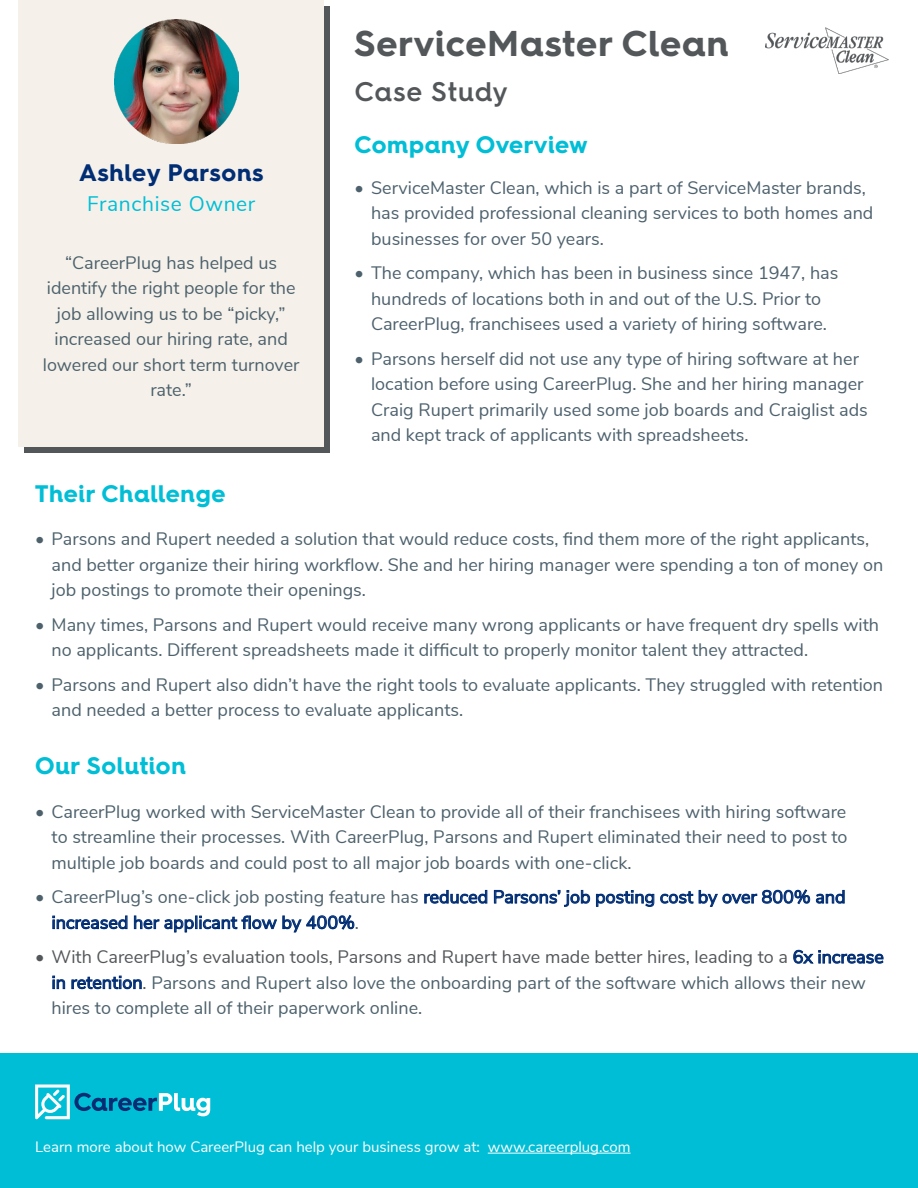
<style>
.page{position:relative;width:918px;height:1188px;background:#fff}
.page>*{position:absolute;margin:0;border:0;box-sizing:border-box;transform-origin:0 0}
.t1{font:700 36px "Hurme Geometric Sans 4";letter-spacing:.03em;color:#53575a}
.t2{font:600 27px "Hurme Geometric Sans 4";letter-spacing:.025em;color:#53575a}
.t3{font:700 24px "Hurme Geometric Sans 4";letter-spacing:.03em;color:#00bed6}
.t4{font:700 24px "Hurme Geometric Sans 4";letter-spacing:.025em;color:#002d74}
.t5{font:21px "Nunito Sans";letter-spacing:.03em;color:#00bed6}
.t6{font:18px/25.5px "Nunito Sans";color:#4d616c}
.t7{font:18px/25.5px "Nunito Sans";color:#4d616d}
.t8{font:18px/25.5px "Nunito Sans";color:#002d74}
.t9{font:15px "Nunito Sans";color:#fff}
.s1{color:#4d616c}
.s2{color:#53575a}
.s3{color:#002d74}
</style>
<div class="page">
<div style="left:24px;top:7px;width:306px;height:446px;background:#53575a"></div>
<div style="left:0;top:1053px;width:918px;height:135px;background:#00bed6"></div>
<div style="left:18px;top:1px;width:306px;height:446px;background:#f5f1ea"></div>
<img style="left:765px;top:28px;width:124px;height:45px">
<svg style="left:425px;top:890px;width:62px;height:13px"></svg>
<svg style="left:494px;top:890px;width:96px;height:17px"></svg>
<svg style="left:596px;top:891px;width:58px;height:16px"></svg>
<svg style="left:661px;top:892px;width:32px;height:11px"></svg>
<svg style="left:699px;top:890px;width:18px;height:16px"></svg>
<svg style="left:723px;top:890px;width:87px;height:14px"></svg>
<svg style="left:816px;top:890px;width:28px;height:13px"></svg>
<svg style="left:53px;top:916px;width:74px;height:13px"></svg>
<svg style="left:134px;top:916px;width:25px;height:13px"></svg>
<svg style="left:165px;top:916px;width:112px;height:16px"></svg>
<svg style="left:283px;top:916px;width:18px;height:16px"></svg>
<svg style="left:307px;top:915px;width:47px;height:14px"></svg>
<svg style="left:794px;top:950px;width:19px;height:13px"></svg>
<svg style="left:819px;top:951px;width:64px;height:12px"></svg>
<svg style="left:53px;top:976px;width:12px;height:13px"></svg>
<svg style="left:72px;top:976px;width:69px;height:13px"></svg>
<hr style="left:488px;top:1153px;width:143px;height:1px;background:#fff">
<svg style="left:35px;top:1085px;width:175px;height:35px"></svg>
<img style="left:115px;top:20px;width:124px;height:124px">
<h1 class="t1" style="left:355px;top:18px;width:376px">ServiceMaster Clean</h1>
<h2 class="t2" style="left:355px;top:73px;width:155px">Case Study</h2>
<h3 class="t4" style="left:79px;top:156px;width:186px">Ashley Parsons</h3>
<p class="t5" style="left:87px;top:188px;width:170px">Franchise Owner</p>
<p class="t6" style="left:43px;top:249px;width:258px;text-align:center">“CareerPlug has helped us identify the right people for the job allowing us to be “picky,” increased our hiring rate, and lowered our short term turnover rate.”</p>
<h3 class="t3" style="left:35px;top:476px;width:192px">Their Challenge</h3>
<h3 class="t3" style="left:355px;top:128px;width:234px">Company Overview</h3>
<p class="t7" style="left:371px;top:173px;width:504px;text-indent:-17px">• ServiceMaster Clean, which is a part of ServiceMaster brands, has provided professional cleaning services to both homes and businesses for over 50 years.</p>
<p class="t7" style="left:355px;top:259px;width:485px;text-align:center">• The company, which has been in business since 1947, has hundreds of locations both in and out of the U.S. Prior to<br>CareerPlug, franchisees used a variety of hiring software.</p>
<p class="t7" style="left:371px;top:344px;width:498px;text-indent:-17px">• Parsons herself did not use any type of hiring software at her location before using CareerPlug. She and her hiring manager Craig Rupert primarily used some job boards and Craiglist ads and kept track of applicants with spreadsheets.</p>
<p class="t6" style="left:52px;top:525px;width:833px;text-indent:-17px">• Parsons and Rupert needed a solution that would reduce costs, find them more of the right applicants, and better organize their hiring workflow. She and her hiring manager were spending a ton of money on job postings to promote their openings.</p>
<p class="t6" style="left:52px;top:611px;width:829px;text-indent:-17px">• Many times, Parsons and Rupert would receive many wrong applicants or have frequent dry spells with no applicants. Different spreadsheets made it difficult to properly monitor talent they attracted.</p>
<p class="t6" style="left:52px;top:671px;width:833px;text-indent:-17px">• Parsons and Rupert also didn’t have the right tools to evaluate applicants. They struggled with retention and needed a better process to evaluate applicants.</p>
<h3 class="t3" style="left:35px;top:749px;width:152px">Our Solution</h3>
<p class="t6" style="left:52px;top:798px;width:797px;text-align:justify;text-indent:-17px">• CareerPlug worked with ServiceMaster Clean to provide all of their franchisees with hiring software to streamline their processes. With CareerPlug, Parsons and Rupert eliminated their need to post to multiple job boards and could post to all major job boards with one-click.</p>
<p class="t8" style="left:52px;top:883px;width:795px;text-indent:-16px"><span class="s1">• CareerPlug’s one-click job posting feature has</span> reduced Parsons’ job posting cost by over 800% and increased her applicant flow by 400%<span class="s1">.</span></p>
<p class="t6" style="left:52px;top:943px;width:834px;text-indent:-16px"><span class="s2">• With CareerPlug’s evaluation tools, Parsons and Rupert have made better hires, leading to a</span> <span class="s3">6x increase in retention</span><span class="s2">.</span> Parsons and Rupert also love the onboarding part of the software which allows their new hires to complete all of their paperwork online.</p>
<p class="t9" style="left:35px;top:1136px;width:597px">Learn more about how CareerPlug can help your business grow at: www.careerplug.com</p>
</div>
